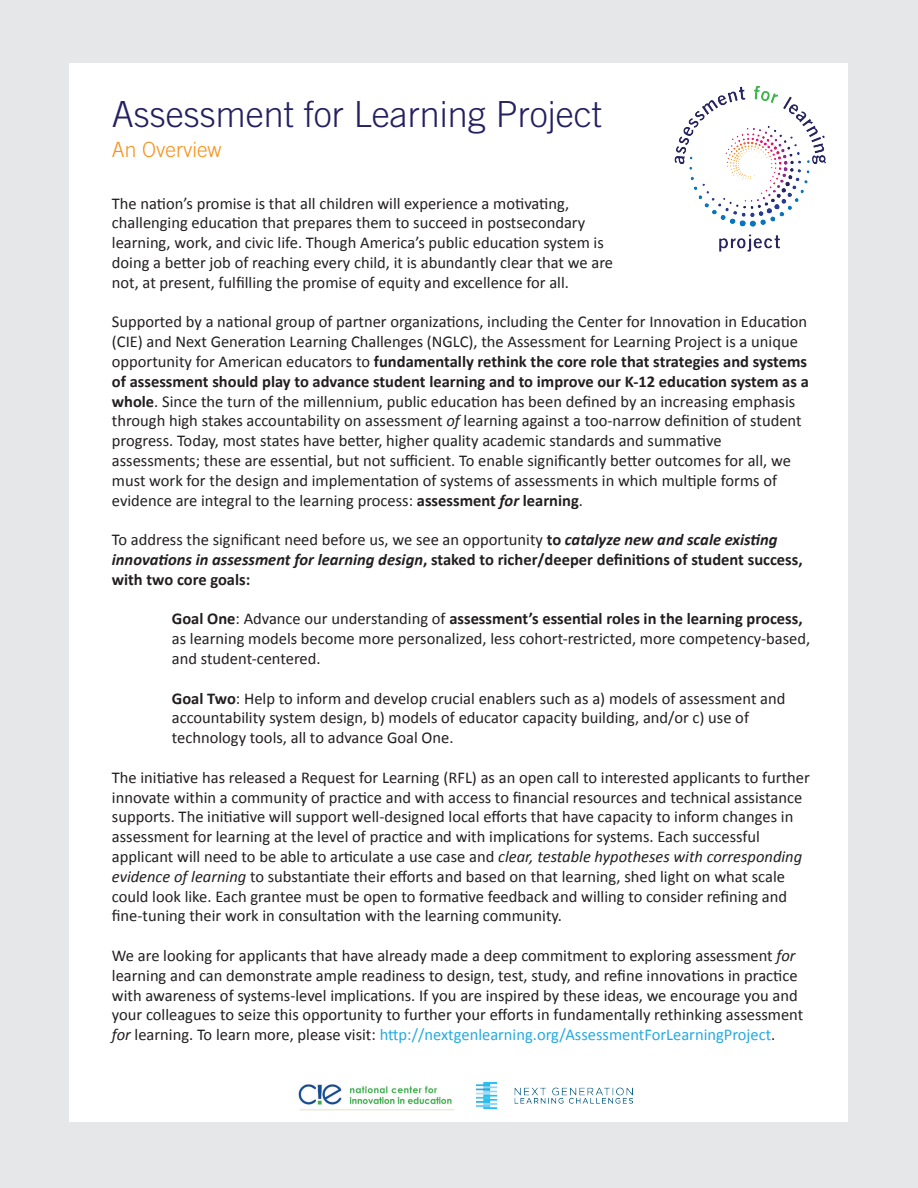
<style>
.page{position:relative;width:918px;height:1188px;background:#e6e7e9}
.page>*{position:absolute;margin:0;border:0;box-sizing:border-box;transform-origin:0 0}
.t1{font:300 36px "Trade Gothic";color:#252161}
.t2{font:300 21px "Trade Gothic";color:#f7931d}
.t3{font:16.5px/19.8px "Calibri";color:#231f20}
.t4{font:700 16.5px/19.8px "Calibri";color:#231f20}
.s1{font-weight:700}
.s2{font-style:italic}
.s3{font-weight:700;font-style:italic}
.s4{font-weight:400}
.s5{color:#24aae1}
</style>
<div class="page">
<div style="left:70px;top:63px;width:778px;height:1058px;background:#fff"></div>
<img style="left:298px;top:1084px;width:156px;height:26px">
<img style="left:476px;top:1083px;width:156px;height:26px">
<img style="left:674px;top:86px;width:152px;height:166px">
<h1 class="t1" style="left:112px;top:92px;width:491px">Assessment for Learning Project</h1>
<p class="t2" style="left:112px;top:137px;width:111px">An Overview</p>
<p class="t3" style="left:112px;top:193px;width:503px">The nation’s promise is that all children will experience a motivating, challenging education that prepares them to succeed in postsecondary learning, work, and civic life. Though America’s public education system is doing a better job of reaching every child, it is abundantly clear that we are not, at present, fulfilling the promise of equity and excellence for all.</p>
<p class="t3" style="left:112px;top:312px;width:698px">Supported by a national group of partner organizations, including the Center for Innovation in Education (CIE) and Next Generation Learning Challenges (NGLC), the Assessment for Learning Project is a unique opportunity for American educators to <span class="s1">fundamentally rethink the core role that strategies and systems of assessment should play to advance student learning and to improve our K-12 education system as a whole</span>. Since the turn of the millennium, public education has been defined by an increasing emphasis through high stakes accountability on assessment <span class="s2">of</span> learning against a too-narrow definition of student progress. Today, most states have better, higher quality academic standards and summative assessments; these are essential, but not sufficient. To enable significantly better outcomes for all, we must work for the design and implementation of systems of assessments in which multiple forms of evidence are integral to the learning process: <span class="s1">assessment</span> <span class="s3">for</span> <span class="s1">learning</span>.</p>
<p class="t4" style="left:112px;top:530px;width:692px"><span class="s4">To address the significant need before us, we see an opportunity</span> to <span class="s2">catalyze new and scale existing innovations in assessment for learning design</span>, staked to richer/deeper definitions of student success, with two core goals:</p>
<p class="t3" style="left:172px;top:609px;width:640px"><span class="s1">Goal One</span>: Advance our understanding of <span class="s1">assessment’s essential roles in the learning process, </span>as learning models become more personalized, less cohort-restricted, more competency-based, and student-centered.</p>
<p class="t3" style="left:172px;top:688px;width:615px"><span class="s1">Goal Two</span>: Help to inform and develop crucial enablers such as a) models of assessment and accountability system design, b) models of educator capacity building, and/or c) use of technology tools, all to advance Goal One.</p>
<p class="t3" style="left:112px;top:767px;width:700px">The initiative has released a Request for Learning (RFL) as an open call to interested applicants to further innovate within a community of practice and with access to financial resources and technical assistance supports. The initiative will support well-designed local efforts that have capacity to inform changes in assessment for learning at the level of practice and with implications for systems. Each successful applicant will need to be able to articulate a use case and <span class="s2">clear, testable hypotheses with corresponding evidence of learning</span> to substantiate their efforts and based on that learning, shed light on what scale could look like. Each grantee must be open to formative feedback and willing to consider refining and fine-tuning their work in consultation with the learning community.</p>
<p class="t3" style="left:112px;top:946px;width:693px">We are looking for applicants that have already made a deep commitment to exploring assessment <span class="s2">for </span>learning and can demonstrate ample readiness to design, test, study, and refine innovations in practice with awareness of systems-level implications. If you are inspired by these ideas, we encourage you and your colleagues to seize this opportunity to further your efforts in fundamentally rethinking assessment <span class="s2">for</span> learning. To learn more, please visit: <span class="s5">http://nextgenlearning.org/AssessmentForLearningProject</span>.</p>
</div>
